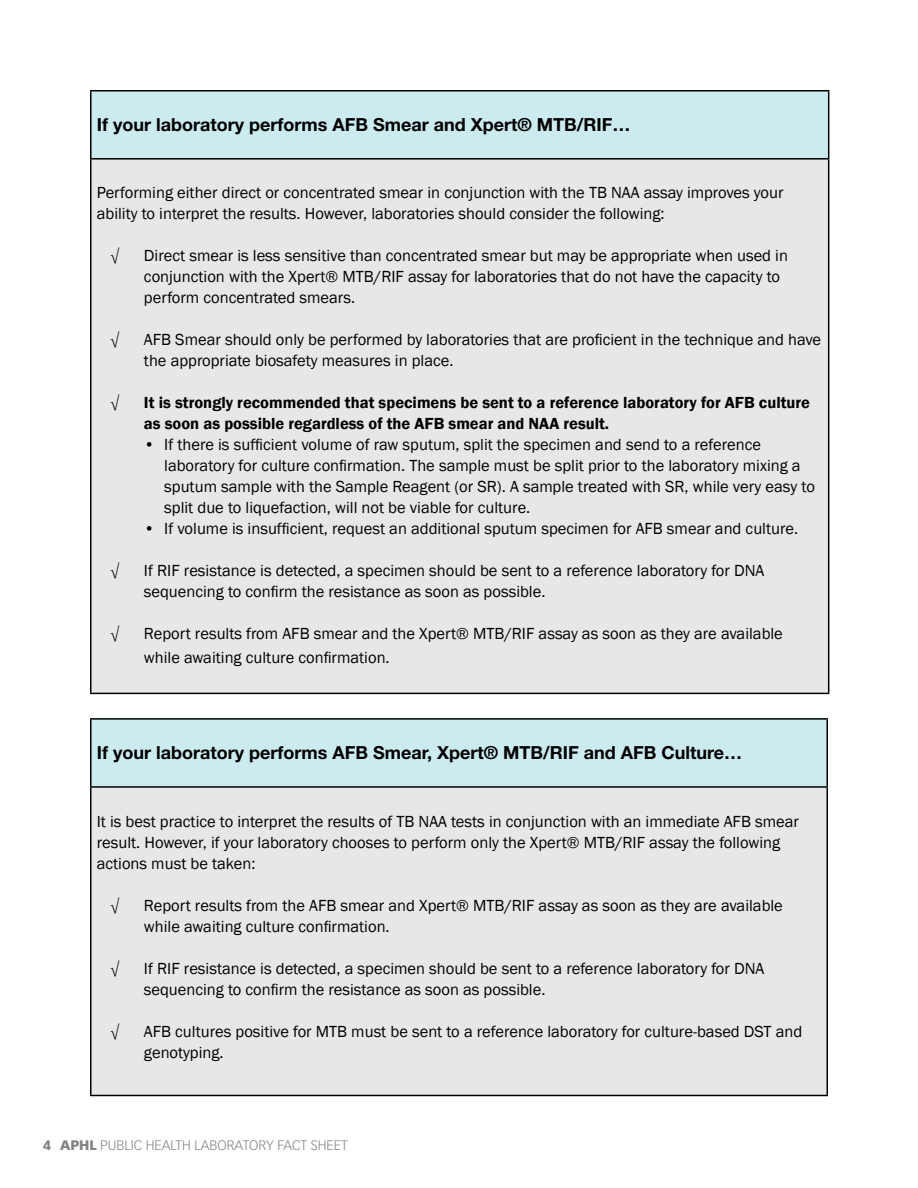
<style>
.page{position:relative;width:918px;height:1188px;background:#fff}
.page>*{position:absolute;margin:0;border:0;box-sizing:border-box;transform-origin:0 0}
.t1{font:700 18px "Helvetica Neue LT Std";color:#000}
.t2{font:16.5px/21px "Franklin Gothic";color:#000}
.t3{font:600 16.5px/21px "Franklin Gothic";color:#000}
.t4{font:300 16.5px "Helvetica Neue LT Std";color:#000}
.t5{font:300 13.5px "Vectora LT Std";color:#808285}
.s1{font-weight:900}
</style>
<div class="page">
<div style="left:91px;top:91px;width:738px;height:68px;background:#ccebee"></div>
<div style="left:91px;top:159px;width:738px;height:534px;background:#e6e7e8"></div>
<hr style="left:90px;top:90px;width:739px;height:2px;background:#000">
<hr style="left:90px;top:91px;width:2px;height:67px;background:#000">
<hr style="left:828px;top:91px;width:1px;height:67px;background:#000">
<hr style="left:90px;top:158px;width:739px;height:2px;background:#000">
<hr style="left:90px;top:160px;width:2px;height:533px;background:#000">
<hr style="left:828px;top:160px;width:1px;height:533px;background:#000">
<hr style="left:90px;top:693px;width:739px;height:1px;background:#000">
<div style="left:91px;top:719px;width:736px;height:68px;background:#ccebee"></div>
<div style="left:91px;top:787px;width:736px;height:308px;background:#e6e7e8"></div>
<hr style="left:90px;top:718px;width:738px;height:2px;background:#000">
<hr style="left:90px;top:720px;width:2px;height:66px;background:#000">
<hr style="left:826px;top:720px;width:2px;height:66px;background:#000">
<hr style="left:90px;top:786px;width:738px;height:2px;background:#000">
<hr style="left:90px;top:788px;width:2px;height:307px;background:#000">
<hr style="left:826px;top:788px;width:2px;height:307px;background:#000">
<hr style="left:90px;top:1095px;width:738px;height:1px;background:#000">
<p class="t1" style="left:97px;top:114px;width:535px">If your laboratory performs AFB Smear and Xpert® MTB/RIF…</p>
<p class="t2" style="left:97px;top:183px;width:688px">Performing either direct or concentrated smear in conjunction with the TB NAA assay improves your ability to interpret the results. However, laboratories should consider the following:</p>
<p class="t4" style="left:110px;top:245px;width:11px">√</p>
<p class="t2" style="left:144px;top:246px;width:646px">Direct smear is less sensitive than concentrated smear but may be appropriate when used in conjunction with the Xpert® MTB/RIF assay for laboratories that do not have the capacity to perform concentrated smears.</p>
<p class="t4" style="left:110px;top:329px;width:11px">√</p>
<p class="t2" style="left:144px;top:330px;width:679px">AFB Smear should only be performed by laboratories that are proficient in the technique and have the appropriate biosafety measures in place.</p>
<p class="t4" style="left:110px;top:392px;width:11px">√</p>
<p class="t3" style="left:144px;top:393px;width:668px">It is strongly recommended that specimens be sent to a reference laboratory for AFB culture as soon as possible regardless of the AFB smear and NAA result.</p>
<p class="t2" style="left:164px;top:435px;width:652px;text-indent:-20px">• If there is sufficient volume of raw sputum, split the specimen and send to a reference laboratory for culture confirmation. The sample must be split prior to the laboratory mixing a sputum sample with the Sample Reagent (or SR). A sample treated with SR, while very easy to split due to liquefaction, will not be viable for culture.</p>
<p class="t2" style="left:144px;top:519px;width:656px">• If volume is insufficient, request an additional sputum specimen for AFB smear and culture.</p>
<p class="t4" style="left:110px;top:560px;width:11px">√</p>
<p class="t2" style="left:144px;top:561px;width:622px">If RIF resistance is detected, a specimen should be sent to a reference laboratory for DNA sequencing to confirm the resistance as soon as possible.</p>
<p class="t4" style="left:110px;top:623px;width:11px">√</p>
<p class="t2" style="left:144px;top:622px;width:640px;line-height:24px">Report results from AFB smear and the Xpert® MTB/RIF assay as soon as they are available while awaiting culture confirmation.</p>
<p class="t1" style="left:97px;top:742px;width:647px">If your laboratory performs AFB Smear, Xpert® MTB/RIF and AFB Culture…</p>
<p class="t2" style="left:97px;top:811px;width:704px">It is best practice to interpret the results of TB NAA tests in conjunction with an immediate AFB smear result. However, if your laboratory chooses to perform only the Xpert® MTB/RIF assay the following actions must be taken:</p>
<p class="t4" style="left:110px;top:895px;width:11px">√</p>
<p class="t2" style="left:144px;top:895px;width:640px">Report results from the AFB smear and Xpert® MTB/RIF assay as soon as they are available while awaiting culture confirmation.</p>
<p class="t4" style="left:110px;top:958px;width:11px">√</p>
<p class="t2" style="left:144px;top:958px;width:622px">If RIF resistance is detected, a specimen should be sent to a reference laboratory for DNA sequencing to confirm the resistance as soon as possible.</p>
<p class="t4" style="left:110px;top:1021px;width:11px">√</p>
<p class="t2" style="left:144px;top:1021px;width:660px">AFB cultures positive for MTB must be sent to a reference laboratory for culture-based DST and genotyping.</p>
<p class="t5" style="left:43px;top:1137px;width:306px"><span class="s1">4 APHL</span> PUBLIC H EALTH LABORATORY FACT SHEET</p>
</div>
